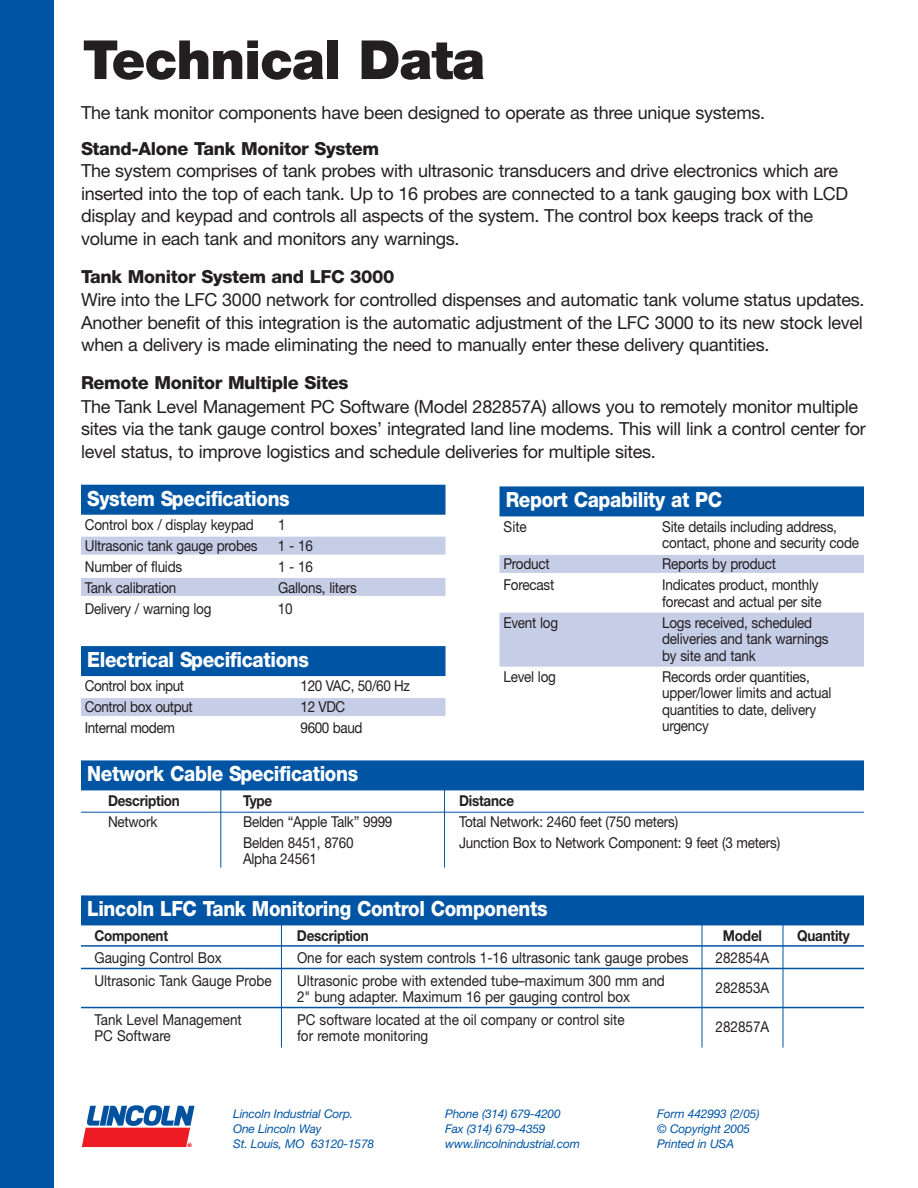
<style>
.page{position:relative;width:918px;height:1188px;background:#fff}
.page>*{position:absolute;margin:0;border:0;box-sizing:border-box;transform-origin:0 0}
.t1{font:900 54px "Helvetica Neue";letter-spacing:-.02em;color:#231f20}
.t2{font:800 21px "Helvetica Neue";letter-spacing:-.02em;color:#fff;scale:.9 1}
.t3{font:18px/22.5px "Helvetica Neue";letter-spacing:-.015em;color:#231f20}
.t4{font:800 18px "Helvetica Neue";letter-spacing:-.02em;color:#231f20}
.t5{font:15px/16.5px "Helvetica Neue";letter-spacing:-.015em;color:#231f20;scale:.9 1}
.t6{font:700 15px "Helvetica Neue";letter-spacing:-.015em;color:#231f20;scale:.9 1}
.t7{font:italic 12px/15px "Helvetica Neue";letter-spacing:-.015em;color:#0054a4}
</style>
<div class="page">
<div style="left:0;top:0;width:54px;height:1188px;background:#0054a4"></div>
<div style="left:81px;top:895px;width:783px;height:30px;background:#0054a4"></div>
<hr style="left:81px;top:945px;width:783px;height:2px;background:#0054a4">
<hr style="left:81px;top:968px;width:783px;height:1px;background:#0054a4">
<hr style="left:81px;top:1007px;width:783px;height:1px;background:#0054a4">
<hr style="left:702px;top:919px;width:1px;height:129px;background:#0054a4">
<hr style="left:281px;top:919px;width:1px;height:129px;background:#0054a4">
<hr style="left:783px;top:902px;width:1px;height:146px;background:#0054a4">
<div style="left:81px;top:485px;width:365px;height:30px;background:#0054a4"></div>
<div style="left:81px;top:537px;width:365px;height:18px;background:#c6cde7"></div>
<div style="left:81px;top:578px;width:365px;height:18px;background:#c6cde7"></div>
<div style="left:81px;top:760px;width:783px;height:30px;background:#0054a4"></div>
<hr style="left:81px;top:812px;width:783px;height:1px;background:#0054a4">
<hr style="left:220px;top:789px;width:1px;height:79px;background:#0054a4">
<hr style="left:444px;top:787px;width:1px;height:81px;background:#0054a4">
<div style="left:500px;top:486px;width:364px;height:30px;background:#0054a4"></div>
<div style="left:500px;top:555px;width:364px;height:18px;background:#c6cde7"></div>
<div style="left:500px;top:613px;width:364px;height:54px;background:#c6cde7"></div>
<div style="left:81px;top:646px;width:365px;height:30px;background:#0054a4"></div>
<div style="left:81px;top:698px;width:365px;height:18px;background:#c6cde7"></div>
<svg style="left:82px;top:1105px;width:113px;height:42px"></svg>
<h1 class="t1" style="left:82px;top:40px;width:404px">Technical Data</h1>
<p class="t3" style="left:81px;top:103px;width:686px">The tank monitor components have been designed to operate as three unique systems.</p>
<p class="t4" style="left:81px;top:142px;width:300px">Stand-Alone Tank Monitor System</p>
<p class="t3" style="left:81px;top:161px;width:769px">The system comprises of tank probes with ultrasonic transducers and drive electronics which are inserted into the top of each tank. Up to 16 probes are connected to a tank gauging box with LCD display and keypad and controls all aspects of the system. The control box keeps track of the volume in each tank and monitors any warnings.</p>
<p class="t4" style="left:81px;top:270px;width:315px">Tank Monitor System and LFC 3000</p>
<p class="t3" style="left:81px;top:290px;width:785px;text-align:justify">Wire into the LFC 3000 network for controlled dispenses and automatic tank volume status updates.<br>Another benefit of this integration is the automatic adjustment of the LFC 3000 to its new stock level when a delivery is made eliminating the need to manually enter these delivery quantities.</p>
<p class="t4" style="left:81px;top:376px;width:269px">Remote Monitor Multiple Sites</p>
<p class="t3" style="left:81px;top:397px;width:786px">The Tank Level Management PC Software (Model 282857A) allows you to remotely monitor multiple sites via the tank gauge control boxes’ integrated land line modems. This will link a control center for level status, to improve logistics and schedule deliveries for multiple sites.</p>
<h2 class="t2" style="left:87px;top:491px;width:227px">System Specifications</h2>
<p class="t5" style="left:85px;top:518px;width:189px">Control box / display keypad</p>
<p class="t5" style="left:278px;top:518px;width:10px">1</p>
<p class="t5" style="left:85px;top:539px;width:193px">Ultrasonic tank gauge probes</p>
<p class="t5" style="left:278px;top:539px;width:40px">1 - 16</p>
<p class="t5" style="left:85px;top:560px;width:110px">Number of fluids</p>
<p class="t5" style="left:278px;top:560px;width:40px">1 - 16</p>
<p class="t5" style="left:85px;top:581px;width:103px">Tank calibration</p>
<p class="t5" style="left:278px;top:581px;width:89px">Gallons, liters</p>
<p class="t5" style="left:85px;top:602px;width:142px">Delivery / warning log</p>
<p class="t5" style="left:278px;top:602px;width:18px">10</p>
<h2 class="t2" style="left:87px;top:652px;width:248px">Electrical Specifications</h2>
<p class="t5" style="left:85px;top:679px;width:112px">Control box input</p>
<p class="t5" style="left:301px;top:679px;width:123px">120 VAC, 50/60 Hz</p>
<p class="t5" style="left:85px;top:700px;width:122px">Control box output</p>
<p class="t5" style="left:301px;top:700px;width:51px">12 VDC</p>
<p class="t5" style="left:85px;top:721px;width:102px">Internal modem</p>
<p class="t5" style="left:301px;top:721px;width:70px">9600 baud</p>
<h2 class="t2" style="left:506px;top:492px;width:242px">Report Capability at PC</h2>
<p class="t5" style="left:504px;top:520px;width:27px">Site</p>
<p class="t5" style="left:662px;top:520px;width:220px">Site details including address, contact, phone and security code</p>
<p class="t5" style="left:503px;top:557px;width:53px">Product</p>
<p class="t5" style="left:662px;top:557px;width:128px">Reports by product</p>
<p class="t5" style="left:503px;top:578px;width:58px">Forecast</p>
<p class="t5" style="left:662px;top:578px;width:179px">Indicates product, monthly forecast and actual per site</p>
<p class="t5" style="left:503px;top:616px;width:62px">Event log</p>
<p class="t5" style="left:662px;top:616px;width:187px">Logs received, scheduled deliveries and tank warnings by site and tank</p>
<p class="t5" style="left:503px;top:670px;width:60px">Level log</p>
<p class="t5" style="left:662px;top:670px;width:190px">Records order quantities, upper/lower limits and actual quantities to date, delivery urgency</p>
<h2 class="t2" style="left:87px;top:766px;width:303px">Network Cable Specifications</h2>
<p class="t6" style="left:108px;top:795px;width:81px">Description</p>
<p class="t6" style="left:243px;top:795px;width:34px">Type</p>
<p class="t6" style="left:459px;top:795px;width:63px">Distance</p>
<p class="t5" style="left:108px;top:815px;width:56px">Network</p>
<p class="t5" style="left:243px;top:815px;width:168px">Belden “Apple Talk” 9999</p>
<p class="t5" style="left:459px;top:815px;width:245px">Total Network: 2460 feet (750 meters)</p>
<p class="t5" style="left:243px;top:836px;width:124px">Belden 8451, 8760</p>
<p class="t5" style="left:459px;top:836px;width:358px">Junction Box to Network Component: 9 feet (3 meters)</p>
<p class="t5" style="left:243px;top:852px;width:84px">Alpha 24561</p>
<h2 class="t2" style="left:87px;top:901px;width:513px">Lincoln LFC Tank Monitoring Control Components</h2>
<p class="t6" style="left:94px;top:930px;width:83px">Component</p>
<p class="t6" style="left:297px;top:930px;width:81px">Description</p>
<p class="t6" style="left:723px;top:930px;width:45px">Model</p>
<p class="t6" style="left:797px;top:930px;width:60px">Quantity</p>
<p class="t5" style="left:94px;top:951px;width:143px">Gauging Control Box</p>
<p class="t5" style="left:297px;top:951px;width:436px">One for each system controls 1-16 ultrasonic tank gauge probes</p>
<p class="t5" style="left:716px;top:951px;width:61px">282854A</p>
<p class="t5" style="left:94px;top:974px;width:199px">Ultrasonic Tank Gauge Probe</p>
<p class="t5" style="left:297px;top:974px;width:410px">Ultrasonic probe with extended tube–maximum 300 mm and</p>
<p class="t5" style="left:716px;top:981px;width:61px">282853A</p>
<p class="t5" style="left:297px;top:990px;width:372px">2" bung adapter. Maximum 16 per gauging control box</p>
<p class="t5" style="left:94px;top:1013px;width:165px">Tank Level Management</p>
<p class="t5" style="left:297px;top:1013px;width:365px">PC software located at the oil company or control site</p>
<p class="t5" style="left:716px;top:1020px;width:61px">282857A</p>
<p class="t5" style="left:94px;top:1029px;width:86px">PC Software</p>
<p class="t5" style="left:297px;top:1029px;width:147px">for remote monitoring</p>
<p class="t7" style="left:233px;top:1107px;width:142px">Lincoln Industrial Corp.<br>One Lincoln Way<br>St. Louis, MO 63120-1578</p>
<p class="t7" style="left:445px;top:1107px;width:136px">Phone (314) 679-4200<br>Fax (314) 679-4359 www.lincolnindustrial.com</p>
<p class="t7" style="left:657px;top:1107px;width:104px">Form 442993 (2/05) © Copyright 2005<br>Printed in USA</p>
</div>
